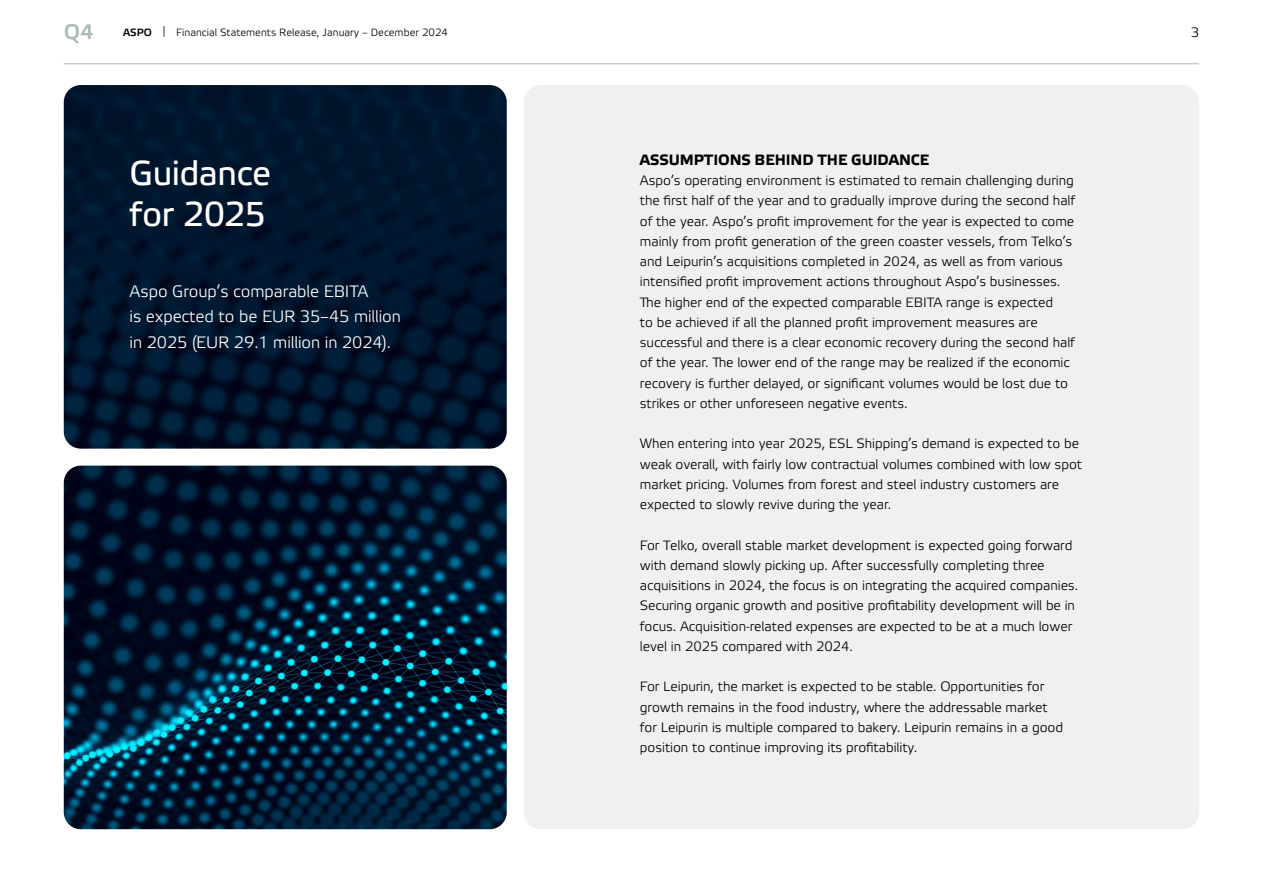
<style>
.page{position:relative;width:1263px;height:893px;background:#fff}
.page>*{position:absolute;margin:0;border:0;box-sizing:border-box;transform-origin:0 0}
.t1{font:34.5px/40.5px "Etelka Text";letter-spacing:-.015em;color:#fff}
.t2{font:700 21px "Etelka Light Pro";color:#a9bbb1}
.t3{font:300 16.5px/25.5px "Etelka";letter-spacing:-.005em;color:#fff}
.t4{font:700 15px "Etelka Text";letter-spacing:-.005em;color:#000}
.t5{font:300 13.5px/20.2px "Etelka";letter-spacing:-.005em;color:#000}
.t6{font:13.5px "Etelka Light Pro";color:#000}
.t7{font:10.5px "Etelka Light Pro";color:#000}
.s1{font-weight:700}
</style>
<div class="page">
<hr style="left:64px;top:64px;width:1135px;height:1px;background:#a9bbb1">
<img style="left:64px;top:85px;width:443px;height:744px">
<div style="left:524px;top:85px;width:675px;height:744px;background:#eef1ef;border-radius:17px"></div>
<h2 class="t2" style="left:64px;top:21px;width:31px">Q4</h2>
<p class="t7" style="left:123px;top:26px;width:326px"><span class="s1">ASPO</span> | Financial Statements Release, January – December 2024</p>
<p class="t6" style="left:1191px;top:25px;width:10px">3</p>
<h1 class="t1" style="left:130px;top:154px;width:143px">Guidance for 2025</h1>
<p class="t3" style="left:130px;top:279px;width:273px">Aspo Group’s comparable EBITA<br>is expected to be EUR 35–45 million in 2025 (EUR 29.1 million in 2024).</p>
<p class="t4" style="left:640px;top:150px;width:291px">ASSUMPTIONS BEHIND THE GUIDANCE</p>
<p class="t5" style="left:640px;top:171px;width:437px">Aspo’s operating environment is estimated to remain challenging during the first half of the year and to gradually improve during the second half of the year. Aspo’s profit improvement for the year is expected to come mainly from profit generation of the green coaster vessels, from Telko’s and Leipurin’s acquisitions completed in 2024, as well as from various intensified profit improvement actions throughout Aspo’s businesses.<br>The higher end of the expected comparable EBITA range is expected<br>to be achieved if all the planned profit improvement measures are successful and there is a clear economic recovery during the second half of the year. The lower end of the range may be realized if the economic recovery is further delayed, or significant volumes would be lost due to strikes or other unforeseen negative events.</p>
<p class="t5" style="left:640px;top:434px;width:444px">When entering into year 2025, ESL Shipping’s demand is expected to be weak overall, with fairly low contractual volumes combined with low spot market pricing. Volumes from forest and steel industry customers are expected to slowly revive during the year.</p>
<p class="t5" style="left:640px;top:535px;width:440px">For Telko, overall stable market development is expected going forward with demand slowly picking up. After successfully completing three acquisitions in 2024, the focus is on integrating the acquired companies.<br>Securing organic growth and positive profitability development will be in focus. Acquisition-related expenses are expected to be at a much lower level in 2025 compared with 2024.</p>
<p class="t5" style="left:640px;top:677px;width:425px">For Leipurin, the market is expected to be stable. Opportunities for growth remains in the food industry, where the addressable market for Leipurin is multiple compared to bakery. Leipurin remains in a good position to continue improving its profitability.</p>
</div>
